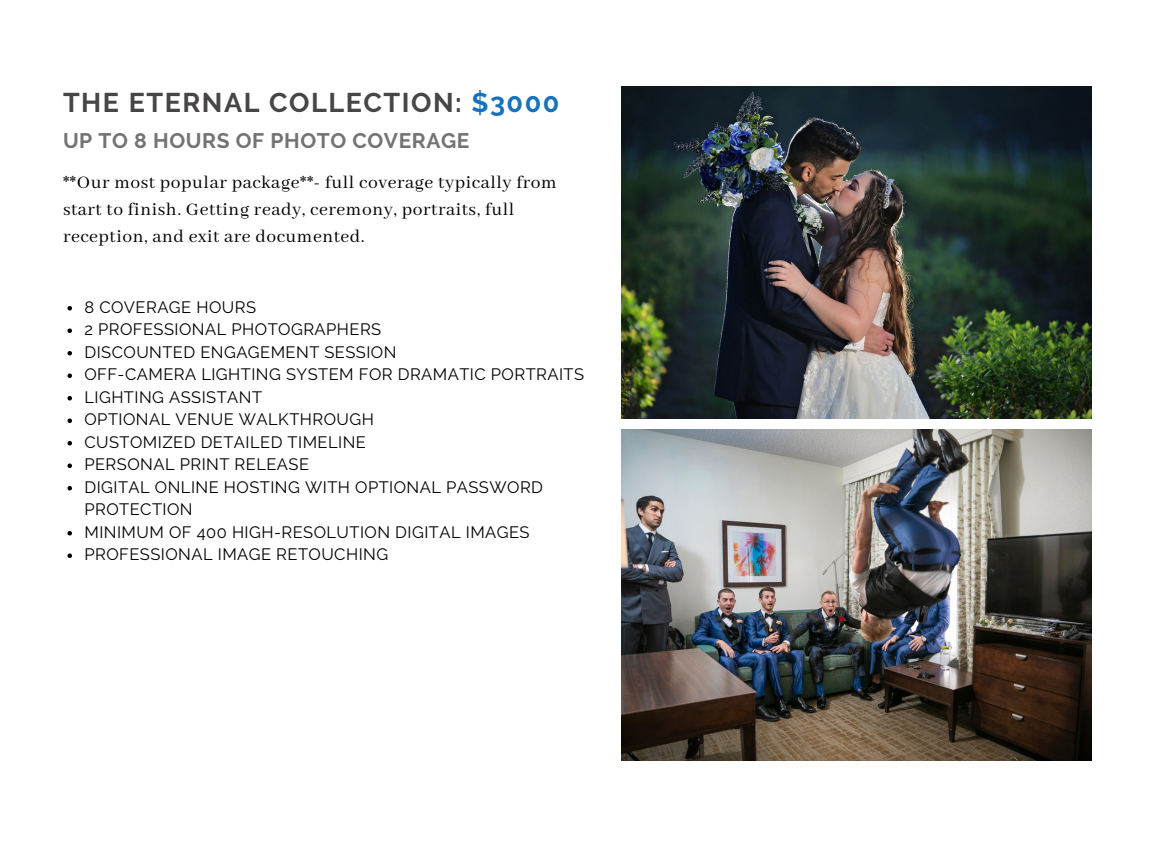
<style>
.page{position:relative;width:1152px;height:864px;background:#fff}
.page>*{position:absolute;margin:0;border:0;box-sizing:border-box;transform-origin:0 0}
.t1{font:700 27px "Raleway";letter-spacing:.055em;color:#474545}
.t2{font:700 21px "Raleway";letter-spacing:.03em;color:#737373}
.t3{font:19.5px/27px "Abhaya Libre";letter-spacing:.03em;color:#000}
.t4{font:16.5px/22.5px "Raleway";letter-spacing:.03em;color:#000}
.s1{color:#1771bd}
</style>
<div class="page">
<img style="left:621px;top:86px;width:471px;height:332px">
<img style="left:621px;top:430px;width:471px;height:330px">
<svg style="left:68px;top:306px;width:4px;height:5px"></svg>
<svg style="left:68px;top:329px;width:4px;height:4px"></svg>
<svg style="left:68px;top:351px;width:4px;height:5px"></svg>
<svg style="left:68px;top:374px;width:4px;height:4px"></svg>
<svg style="left:68px;top:396px;width:4px;height:5px"></svg>
<svg style="left:68px;top:419px;width:4px;height:4px"></svg>
<svg style="left:68px;top:441px;width:4px;height:5px"></svg>
<svg style="left:68px;top:464px;width:4px;height:4px"></svg>
<svg style="left:68px;top:486px;width:4px;height:5px"></svg>
<svg style="left:68px;top:531px;width:4px;height:5px"></svg>
<svg style="left:68px;top:554px;width:4px;height:4px"></svg>
<p class="t1" style="left:63px;top:86px;width:498px">THE ETERNAL COLLECTION: <span class="s1">$3000</span></p>
<p class="t2" style="left:63px;top:128px;width:408px">UP TO 8 HOURS OF PHOTO COVERAGE</p>
<p class="t3" style="left:63px;top:170px;width:495px">**Our most popular package**- full coverage typically from start to finish. Getting ready, ceremony, portraits, full reception, and exit are documented.</p>
<p class="t4" style="left:84px;top:296px;width:173px">8 COVERAGE HOURS</p>
<p class="t4" style="left:84px;top:318px;width:298px">2 PROFESSIONAL PHOTOGRAPHERS</p>
<p class="t4" style="left:84px;top:341px;width:314px">DISCOUNTED ENGAGEMENT SESSION</p>
<p class="t4" style="left:84px;top:363px;width:501px">OFF-CAMERA LIGHTING SYSTEM FOR DRAMATIC PORTRAITS</p>
<p class="t4" style="left:84px;top:386px;width:179px">LIGHTING ASSISTANT</p>
<p class="t4" style="left:84px;top:408px;width:291px">OPTIONAL VENUE WALKTHROUGH</p>
<p class="t4" style="left:84px;top:431px;width:283px">CUSTOMIZED DETAILED TIMELINE</p>
<p class="t4" style="left:84px;top:453px;width:226px">PERSONAL PRINT RELEASE</p>
<p class="t4" style="left:84px;top:476px;width:460px">DIGITAL ONLINE HOSTING WITH OPTIONAL PASSWORD<br>PROTECTION</p>
<p class="t4" style="left:84px;top:521px;width:447px">MINIMUM OF 400 HIGH-RESOLUTION DIGITAL IMAGES</p>
<p class="t4" style="left:84px;top:543px;width:305px">PROFESSIONAL IMAGE RETOUCHING</p>
</div>
